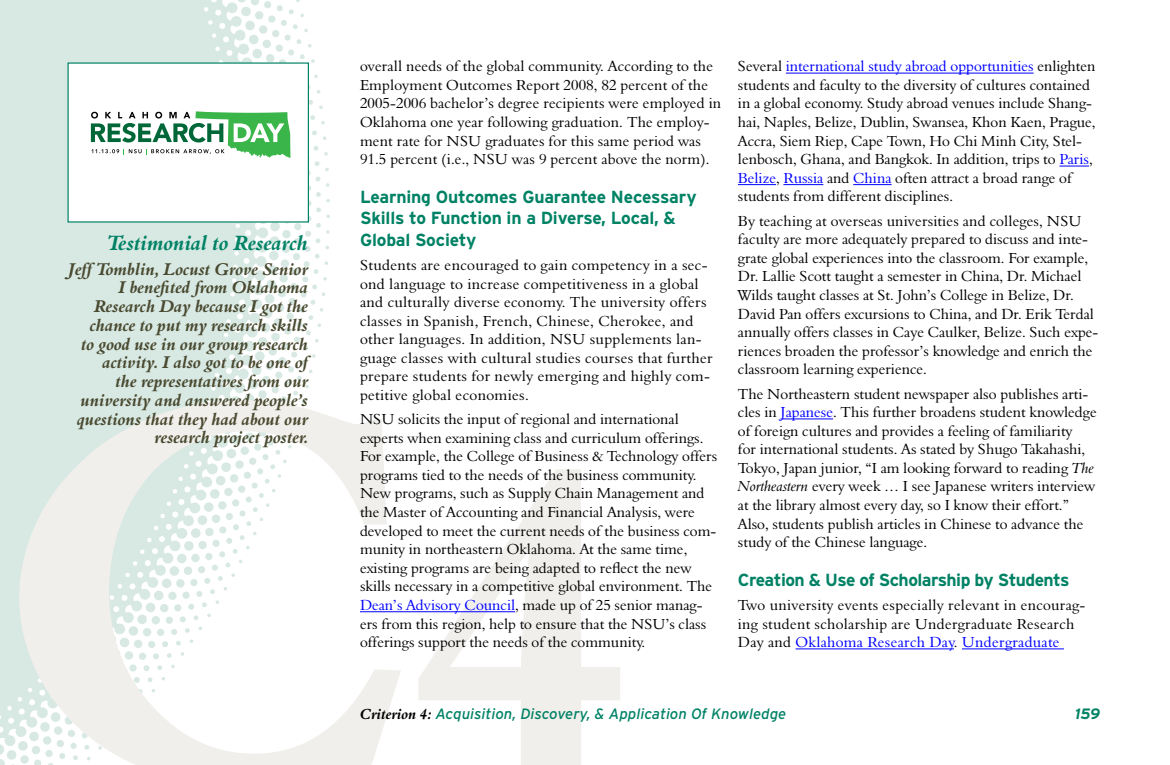
<style>
.page{position:relative;width:1170px;height:765px;background:#fff}
.page>*{position:absolute;margin:0;border:0;box-sizing:border-box;transform-origin:0 0}
.Cutline_Header{font:21.25px "Aldine 401 BT Bold Italic A";color:#008265}
.Cutline1{font:17.5px/18.8px "Aldine 401 BT Bold Italic A";color:#4a4a30;text-align:right}
.Body_Header{font:700 17.5px/21.6px "Interstate";letter-spacing:-.02em;color:#008265}
.Body{font:15px/18.6px "Aldine 401 BT Roman A";color:#000}
.Body-2{font:15px/18.6px "Aldine 401 BT Roman A";letter-spacing:.02em;color:#000}
.t1{font:italic 15px "Interstate";color:#008265}
.t2{font:italic 700 15px "Interstate";color:#008265}
.s1{color:#00f}
.s2{font-family:"Aldine 401 BT Italic A"}
.s3{font-family:"Aldine 401 BT Bold Italic A";font-style:normal;color:#000}
</style>
<div class="page">
<svg style="left:0;top:0;width:330px;height:765px;fill:#d8e9e4"></svg>
<svg style="left:19px;top:400px;width:601px;height:365px"></svg>
<hr style="left:360px;top:611px;width:155px;height:1px;background:#00f">
<hr style="left:786px;top:73px;width:248px;height:1px;background:#00f">
<hr style="left:1059px;top:166px;width:30px;height:1px;background:#00f">
<hr style="left:738px;top:184px;width:38px;height:1px;background:#00f">
<hr style="left:783px;top:184px;width:40px;height:1px;background:#00f">
<hr style="left:853px;top:184px;width:39px;height:1px;background:#00f">
<hr style="left:781px;top:419px;width:52px;height:1px;background:#00f">
<hr style="left:796px;top:649px;width:158px;height:1px;background:#00f">
<hr style="left:962px;top:649px;width:102px;height:1px;background:#00f">
<div style="left:68px;top:63px;width:240px;height:159px;background:#fff"></div>
<svg style="left:91px;top:111px;width:199px;height:47px"></svg>
<p class="Cutline_Header" style="left:107px;top:230px;width:202px">Testimonial to Research</p>
<p class="Cutline1" style="left:69px;top:259px;width:241px">Jeff Tomblin, Locust Grove Senior</p>
<p class="Cutline1" style="left:77px;top:278px;width:233px">I benefited from Oklahoma<br>Research Day because I got the chance to put my research skills to good use in our group research activity. I also got to be one of<br>the representatives from our university and answered people’s questions that they had about our research project poster.</p>
<p class="Body" style="left:360px;top:57px;width:363px">overall needs of the global community. According to the Employment Outcomes Report 2008, 82 percent of the 2005-2006 bachelor’s degree recipients were employed in Oklahoma one year following graduation. The employ&shy;ment rate for NSU graduates for this same period was 91.5 percent (i.e., NSU was 9 percent above the norm).</p>
<p class="Body_Header" style="left:360px;top:186px;width:338px">Learning Outcomes Guarantee Necessary<br>Skills to Function in a Diverse, Local, &amp;<br>Global Society</p>
<p class="Body-2" style="left:360px;top:255px;width:354px">Students are encouraged to gain competency in a sec&shy;ond language to increase competitiveness in a global and culturally diverse economy. The university offers classes in Spanish, French, Chinese, Cherokee, and other languages. In addition, NSU supplements lan&shy;guage classes with cultural studies courses that further prepare students for newly emerging and highly com&shy;petitive global economies.</p>
<p class="Body" style="left:360px;top:410px;width:359px">NSU solicits the input of regional and international experts when examining class and curriculum offerings.<br>For example, the College of Business &amp; Technology offers programs tied to the needs of the business community.<br>New programs, such as Supply Chain Management and the Master of Accounting and Financial Analysis, were developed to meet the current needs of the business com&shy;munity in northeastern Oklahoma. At the same time, existing programs are being adapted to reflect the new skills necessary in a competitive global environment. The <span class="s1">Dean’s Advisory Council</span>, made up of 25 senior manag&shy;ers from this region, help to ensure that the NSU’s class offerings support the needs of the community.</p>
<p class="Body" style="left:738px;top:57px;width:359px">Several <span class="s1">international study abroad opportunities</span> enlighten students and faculty to the diversity of cultures contained in a global economy. Study abroad venues include Shang&shy;hai, Naples, Belize, Dublin, Swansea, Khon Kaen, Prague, Accra, Siem Riep, Cape Town, Ho Chi Minh City, Stel&shy;lenbosch, Ghana, and Bangkok. In addition, trips to <span class="s1">Paris</span>, <span class="s1">Belize</span>, <span class="s1">Russia</span> and <span class="s1">China</span> often attract a broad range of students from different disciplines.</p>
<p class="Body" style="left:738px;top:211px;width:362px">By teaching at overseas universities and colleges, NSU faculty are more adequately prepared to discuss and inte&shy;grate global experiences into the classroom. For example, Dr. Lallie Scott taught a semester in China, Dr. Michael Wilds taught classes at St. John’s College in Belize, Dr.<br>David Pan offers excursions to China, and Dr. Erik Terdal annually offers classes in Caye Caulker, Belize. Such expe&shy;riences broaden the professor’s knowledge and enrich the classroom learning experience.</p>
<p class="Body" style="left:738px;top:384px;width:360px">The Northeastern student newspaper also publishes arti&shy;cles in <span class="s1">Japanese</span>. This further broadens student knowledge of foreign cultures and provides a feeling of familiarity<br>for international students. As stated by Shugo Takahashi, Tokyo, Japan junior, “I am looking forward to reading <span class="s2">The Northeastern</span> every week … I see Japanese writers interview at the library almost every day, so I know their effort.” Also, students publish articles in Chinese to advance the study of the Chinese language.</p>
<p class="Body_Header" style="left:738px;top:569px;width:333px">Creation &amp; Use of Scholarship by Students</p>
<p class="Body-2" style="left:738px;top:595px;width:349px">Two university events especially relevant in encourag&shy;ing student scholarship are Undergraduate Research<br>Day and <span class="s1">Oklahoma Research Day</span>. <span class="s1">Undergraduate</span></p>
<p class="t1" style="left:360px;top:704px;width:428px"><span class="s3">Criterion 4:</span> Acquisition, Discovery, &amp; Application Of Knowledge</p>
<p class="t2" style="left:1075px;top:704px;width:27px">159</p>
</div>
